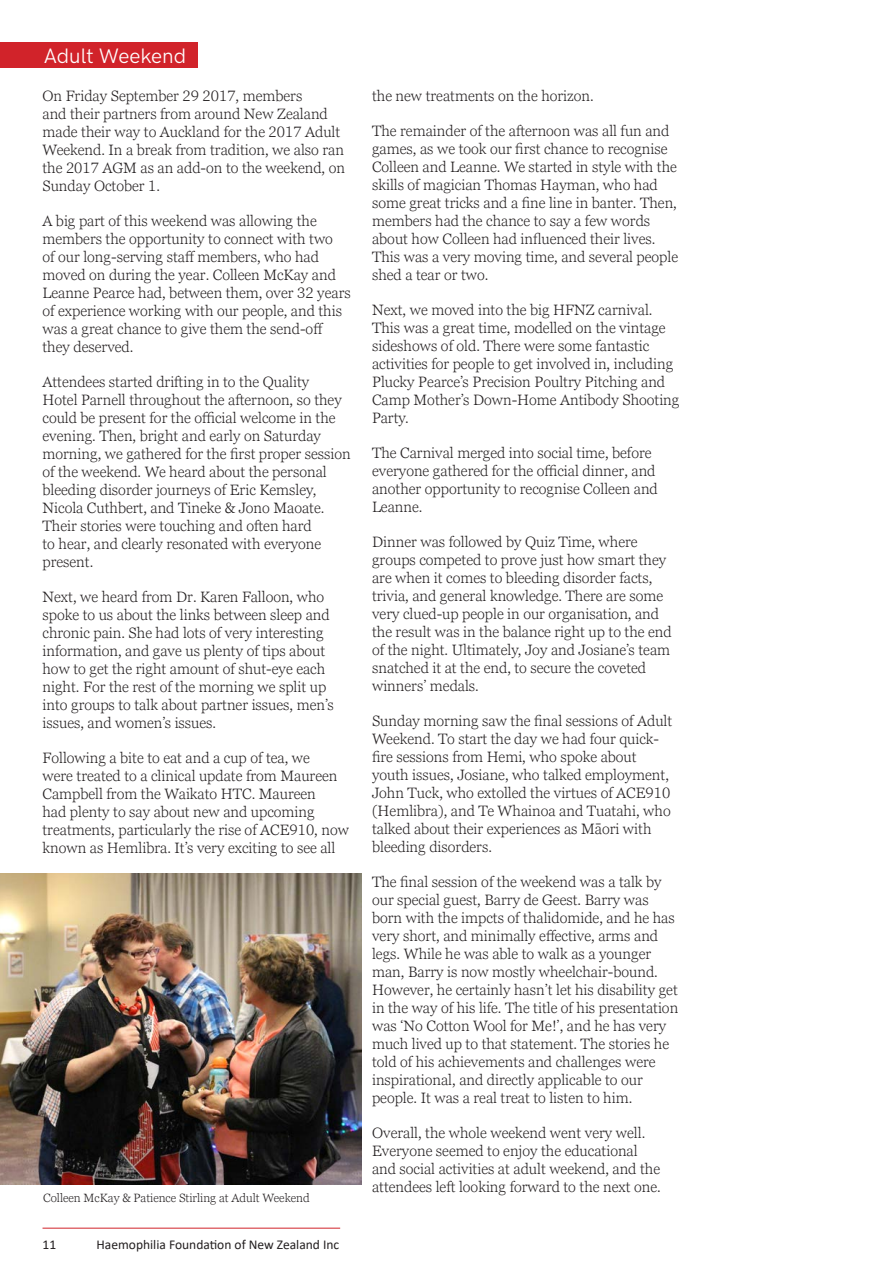
<style>
.page{position:relative;width:893px;height:1263px;background:#fff}
.page>*{position:absolute;margin:0;border:0;box-sizing:border-box;transform-origin:0 0}
.t1{font:21px "HK Grotesk";color:#fff}
.t2{font:300 15px/18px "Georgia Pro";color:#231f20}
.t3{font:13.5px "Calibri";color:#231f20}
.t4{font:300 12px "Georgia Pro";color:#231f20}
</style>
<div class="page">
<hr style="left:43px;top:1228px;width:297px;height:1px;background:#d1232a">
<img style="left:0;top:874px;width:361px;height:310px">
<div style="left:0;top:43px;width:198px;height:25px;background:#d1232a"></div>
<p class="t1" style="left:44px;top:40px;width:144px">Adult Weekend</p>
<p class="t2" style="left:43px;top:87px;width:304px">On Friday September 29 2017, members<br>and their partners from around New Zealand made their way to Auckland for the 2017 Adult Weekend. In a break from tradition, we also ran the 2017 AGM as an add-on to the weekend, on Sunday October 1.</p>
<p class="t2" style="left:43px;top:212px;width:310px">A big part of this weekend was allowing the members the opportunity to connect with two<br>of our long-serving staff members, who had moved on during the year. Colleen McKay and Leanne Pearce had, between them, over 32 years of experience working with our people, and this was a great chance to give them the send-off they deserved.</p>
<p class="t2" style="left:43px;top:373px;width:310px">Attendees started drifting in to the Quality<br>Hotel Parnell throughout the afternoon, so they could be present for the official welcome in the evening. Then, bright and early on Saturday morning, we gathered for the first proper session of the weekend. We heard about the personal bleeding disorder journeys of Eric Kemsley, Nicola Cuthbert, and Tineke &amp; Jono Maoate.<br>Their stories were touching and often hard<br>to hear, and clearly resonated with everyone present.</p>
<p class="t2" style="left:43px;top:588px;width:293px">Next, we heard from Dr. Karen Falloon, who spoke to us about the links between sleep and chronic pain. She had lots of very interesting information, and gave us plenty of tips about how to get the right amount of shut-eye each night. For the rest of the morning we split up into groups to talk about partner issues, men’s issues, and women’s issues.</p>
<p class="t2" style="left:43px;top:749px;width:308px">Following a bite to eat and a cup of tea, we<br>were treated to a clinical update from Maureen Campbell from the Waikato HTC. Maureen<br>had plenty to say about new and upcoming treatments, particularly the rise of ACE910, now known as Hemlibra. It’s very exciting to see all</p>
<p class="t4" style="left:43px;top:1191px;width:268px">Colleen McKay &amp; Patience Stirling at Adult Weekend</p>
<p class="t3" style="left:43px;top:1235px;width:15px">11</p>
<p class="t3" style="left:97px;top:1235px;width:244px">Haemophilia Foundation of New Zealand Inc</p>
<p class="t2" style="left:372px;top:87px;width:223px">the new treatments on the horizon.</p>
<p class="t2" style="left:372px;top:122px;width:308px">The remainder of the afternoon was all fun and games, as we took our first chance to recognise Colleen and Leanne. We started in style with the skills of magician Thomas Hayman, who had some great tricks and a fine line in banter. Then, members had the chance to say a few words about how Colleen had influenced their lives.<br>This was a very moving time, and several people shed a tear or two.</p>
<p class="t2" style="left:372px;top:301px;width:309px">Next, we moved into the big HFNZ carnival.<br>This was a great time, modelled on the vintage sideshows of old. There were some fantastic activities for people to get involved in, including Plucky Pearce’s Precision Poultry Pitching and Camp Mother’s Down-Home Antibody Shooting Party.</p>
<p class="t2" style="left:372px;top:444px;width:287px">The Carnival merged into social time, before everyone gathered for the official dinner, and another opportunity to recognise Colleen and Leanne.</p>
<p class="t2" style="left:372px;top:533px;width:301px">Dinner was followed by Quiz Time, where groups competed to prove just how smart they are when it comes to bleeding disorder facts, trivia, and general knowledge. There are some very clued-up people in our organisation, and the result was in the balance right up to the end of the night. Ultimately, Joy and Josiane’s team snatched it at the end, to secure the coveted winners’ medals.</p>
<p class="t2" style="left:372px;top:712px;width:302px">Sunday morning saw the final sessions of Adult Weekend. To start the day we had four quick&shy;fire sessions from Hemi, who spoke about youth issues, Josiane, who talked employment, John Tuck, who extolled the virtues of ACE910 (Hemlibra), and Te Whainoa and Tuatahi, who talked about their experiences as Māori with bleeding disorders.</p>
<p class="t2" style="left:372px;top:873px;width:308px">The final session of the weekend was a talk by our special guest, Barry de Geest. Barry was born with the impcts of thalidomide, and he has very short, and minimally effective, arms and legs. While he was able to walk as a younger man, Barry is now mostly wheelchair-bound.<br>However, he certainly hasn’t let his disability get in the way of his life. The title of his presentation was ‘No Cotton Wool for Me!’, and he has very much lived up to that statement. The stories he told of his achievements and challenges were inspirational, and directly applicable to our people. It was a real treat to listen to him.</p>
<p class="t2" style="left:372px;top:1124px;width:290px">Overall, the whole weekend went very well.<br>Everyone seemed to enjoy the educational and social activities at adult weekend, and the attendees left looking forward to the next one.</p>
</div>
